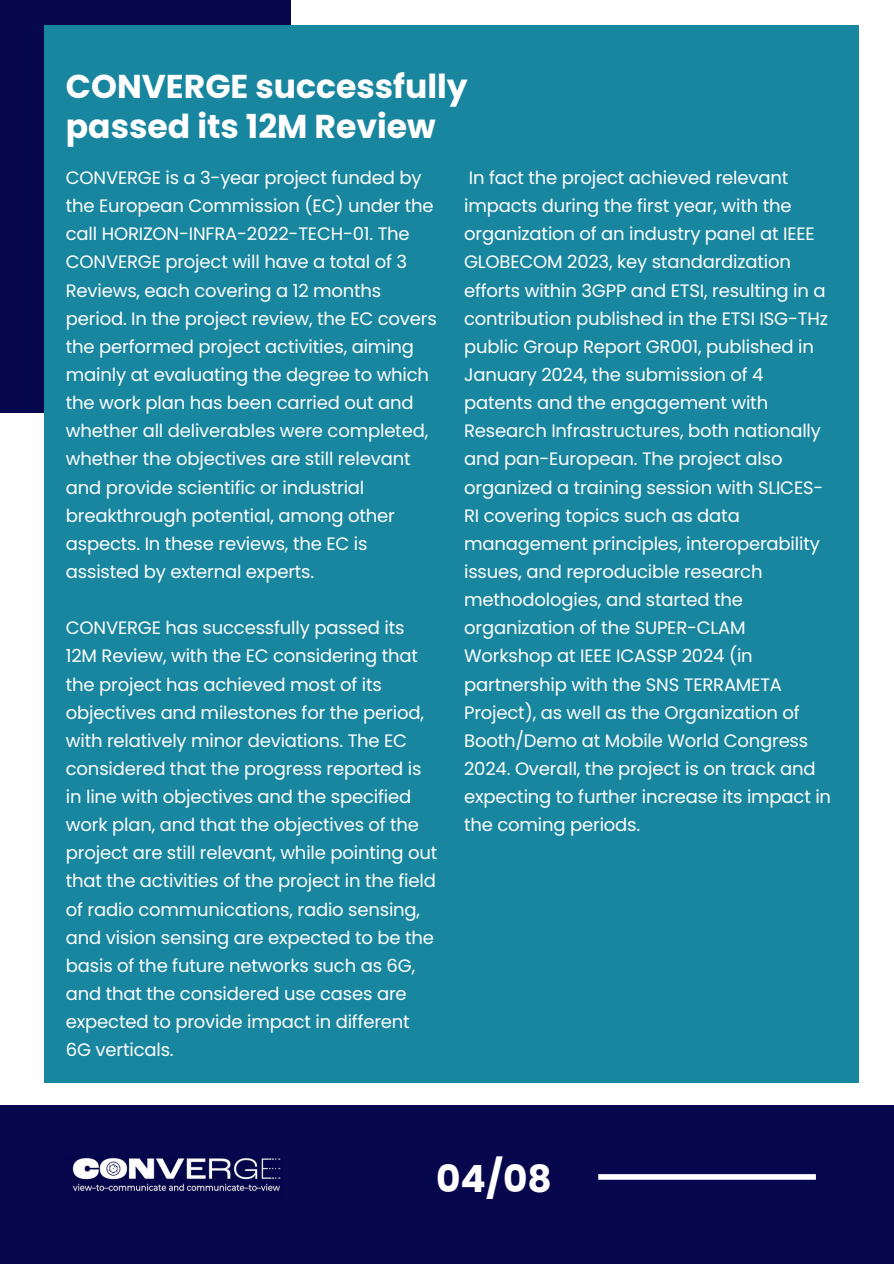
<style>
.page{position:relative;width:894px;height:1264px;background:#fff}
.page>*{position:absolute;margin:0;border:0;box-sizing:border-box;transform-origin:0 0}
.t1{font:700 37.5px "Poppins";color:#fff}
.t2{font:700 33px/39.3px "Poppins";color:#fff}
.t3{font:18px/28.2px "Poppins";letter-spacing:-.01em;color:#fff}
</style>
<div class="page">
<div style="left:0;top:0;width:290px;height:413px;background:#07074e"></div>
<div style="left:0;top:1104px;width:893px;height:159px;background:#07074e"></div>
<img style="left:72px;top:1158px;width:209px;height:33px">
<div style="left:44px;top:25px;width:814px;height:1057px;background:#1986a0"></div>
<div style="left:598px;top:1174px;width:217px;height:5px;background:#fff"></div>
<p class="t2" style="left:66px;top:67px;width:403px">CONVERGE successfully passed its 12M Review</p>
<p class="t3" style="left:66px;top:164px;width:372px">CONVERGE is a 3-year project funded by the European Commission (EC) under the call HORIZON-INFRA-2022-TECH-01. The CONVERGE project will have a total of 3<br>Reviews, each covering a 12 months period. In the project review, the EC covers the performed project activities, aiming mainly at evaluating the degree to which the work plan has been carried out and whether all deliverables were completed, whether the objectives are still relevant and provide scientific or industrial breakthrough potential, among other aspects. In these reviews, the EC is assisted by external experts.</p>
<h2 class="t3" style="left:66px;top:614px;width:373px">CONVERGE has successfully passed its 12M Review, with the EC considering that the project has achieved most of its objectives and milestones for the period, with relatively minor deviations. The EC considered that the progress reported is in line with objectives and the specified work plan, and that the objectives of the project are still relevant, while pointing out that the activities of the project in the field of radio communications, radio sensing, and vision sensing are expected to be the basis of the future networks such as 6G, and that the considered use cases are expected to provide impact in different 6G verticals.</h2>
<p class="t3" style="left:464px;top:164px;width:368px">In fact the project achieved relevant impacts during the first year, with the organization of an industry panel at IEEE GLOBECOM 2023, key standardization efforts within 3GPP and ETSI, resulting in a contribution published in the ETSI ISG-THz public Group Report GR001, published in January 2024, the submission of 4 patents and the engagement with Research Infrastructures, both nationally and pan-European. The project also organized a training session with SLICES-RI covering topics such as data management principles, interoperability issues, and reproducible research methodologies, and started the organization of the SUPER-CLAM Workshop at IEEE ICASSP 2024 (in partnership with the SNS TERRAMETA Project), as well as the Organization of Booth/Demo at Mobile World Congress 2024. Overall, the project is on track and expecting to further increase its impact in the coming periods.</p>
<p class="t1" style="left:436px;top:1152px;width:117px">04/08</p>
</div>
